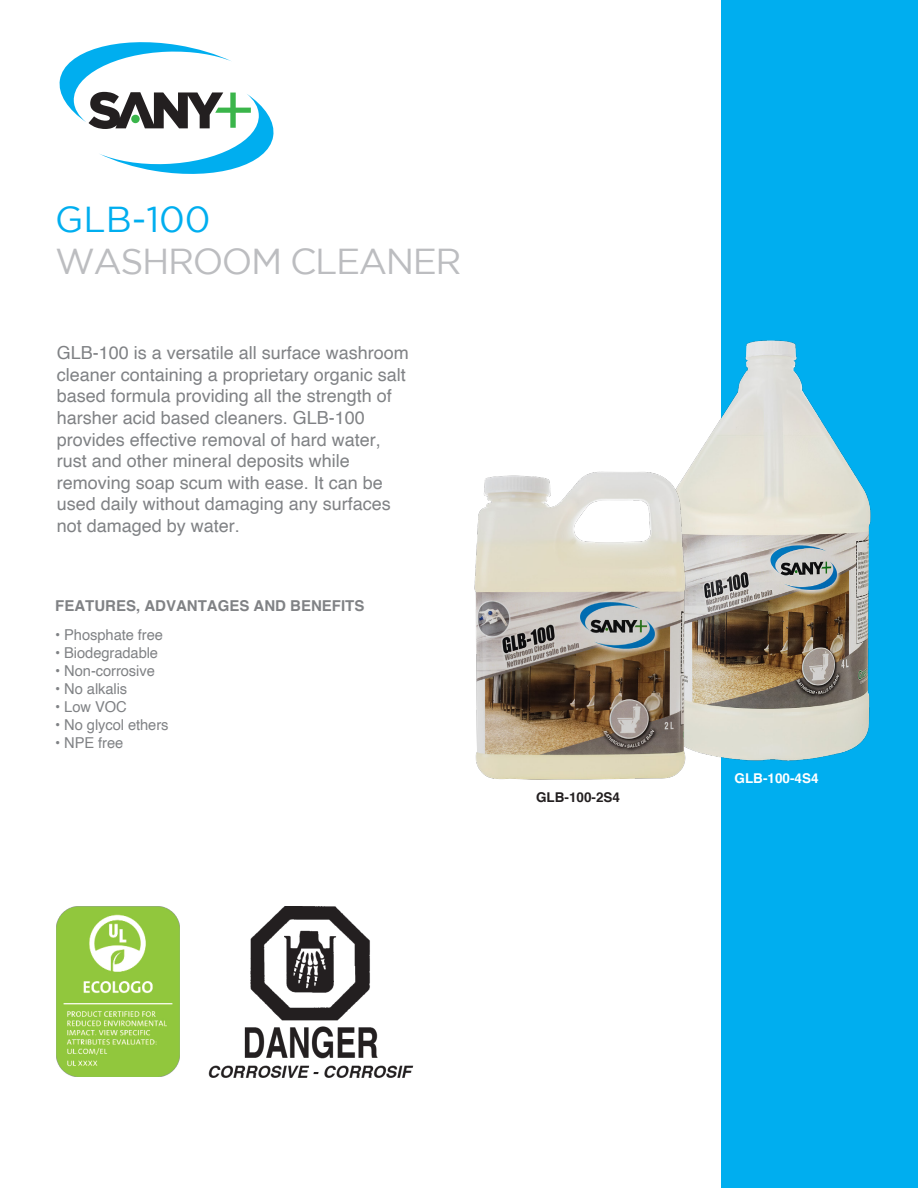
<style>
.page{position:relative;width:918px;height:1188px;background:#fff}
.page>*{position:absolute;margin:0;border:0;box-sizing:border-box;transform-origin:0 0}
.t1{font:36px "Gotham";letter-spacing:-.04em;color:#bcbdc0}
.t2{font:36px "Gotham";color:#00aeef}
.t3{font:18px/21.6px "Helvetica";color:#808285}
.t4{font:15px "Helvetica";letter-spacing:-.005em;color:#808285}
.t5{font:700 15px "Helvetica";color:#808285}
.t6{font:700 13.5px "Helvetica";color:#fff}
.t7{font:700 13.5px "Helvetica";color:#231f20}
</style>
<div class="page">
<div style="left:722px;top:0;width:196px;height:1188px;background:#00aeef"></div>
<svg style="left:60px;top:42px;width:213px;height:132px"></svg>
<img style="left:208px;top:906px;width:206px;height:172px">
<img style="left:56px;top:906px;width:124px;height:170px">
<img style="left:795px;top:344px;width:76px;height:417px">
<img style="left:474px;top:315px;width:321px;height:532px">
<h1 class="t2" style="left:55px;top:199px;width:157px">GLB-100</h1>
<h1 class="t1" style="left:55px;top:241px;width:408px">WASHROOM CLEANER</h1>
<p class="t3" style="left:57px;top:343px;width:354px">GLB-100 is a versatile all surface washroom cleaner containing a proprietary organic salt based formula providing all the strength of harsher acid based cleaners. GLB-100 provides effective removal of hard water, rust and other mineral deposits while removing soap scum with ease. It can be used daily without damaging any surfaces not damaged by water.</p>
<p class="t5" style="left:55px;top:594px;width:311px">FEATURES, ADVANTAGES AND BENEFITS</p>
<p class="t4" style="left:55px;top:623px;width:109px">• Phosphate free</p>
<p class="t4" style="left:55px;top:641px;width:104px">• Biodegradable</p>
<p class="t4" style="left:55px;top:659px;width:101px">• Non-corrosive</p>
<p class="t4" style="left:55px;top:677px;width:74px">• No alkalis</p>
<p class="t4" style="left:55px;top:695px;width:73px">• Low VOC</p>
<p class="t4" style="left:55px;top:713px;width:115px">• No glycol ethers</p>
<p class="t4" style="left:55px;top:731px;width:70px">• NPE free</p>
<p class="t7" style="left:536px;top:786px;width:86px">GLB-100-2S4</p>
<p class="t6" style="left:735px;top:767px;width:86px">GLB-100-4S4</p>
</div>
